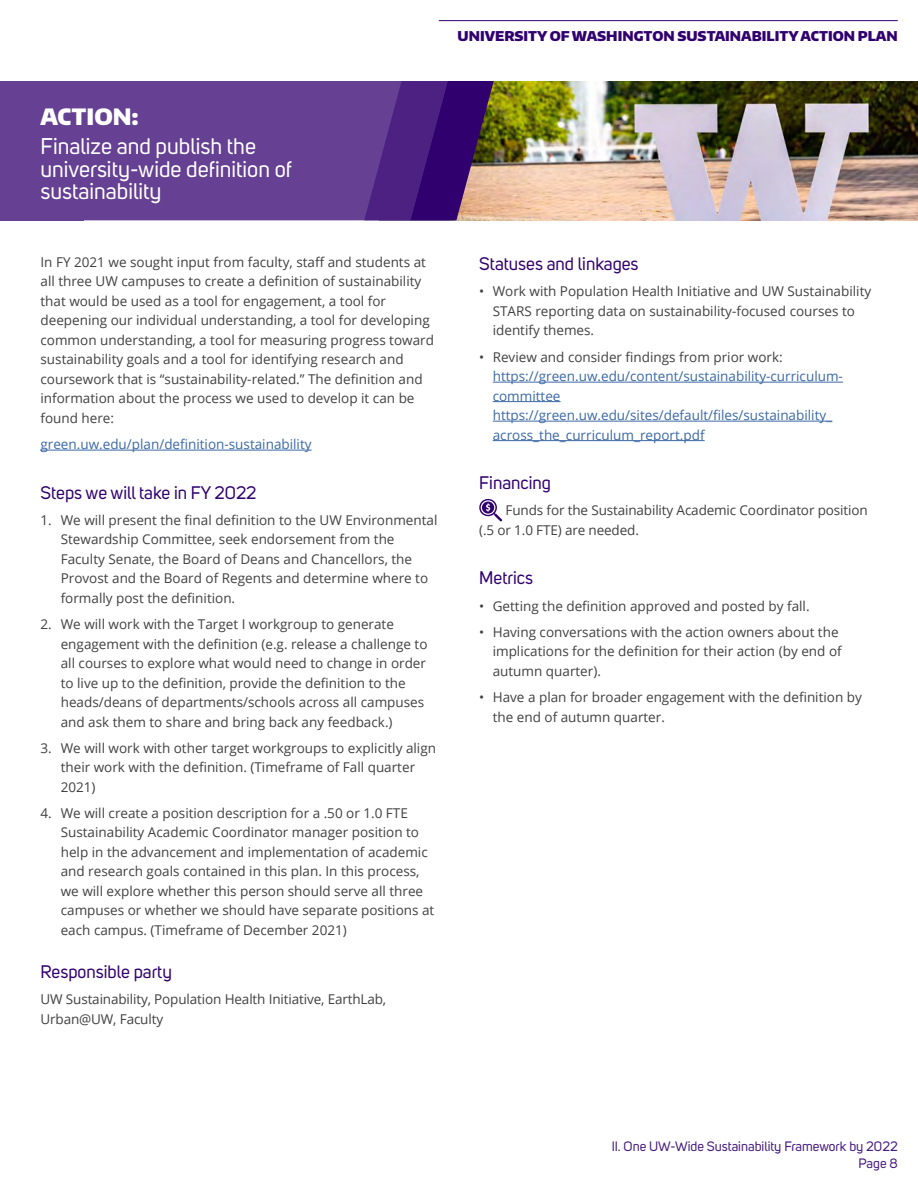
<style>
.page{position:relative;width:918px;height:1188px;background:#fff}
.page>*{position:absolute;margin:0;border:0;box-sizing:border-box;transform-origin:0 0}
.t1{font:22.5px/22.5px "Uni Sans";color:#fff}
.t2{font:900 22.5px "Encode Sans Normal";color:#fff}
.t3{font:18px "Uni Sans";color:#31006f}
.t4{font:13.5px/19.5px "Open Sans";color:#414042}
.t5{font:13.5px/19.5px "Open Sans";color:#3a68a5}
.t6{font:13.5px/16.5px "Uni Sans";color:#461a7e;text-align:right}
.t7{font:900 13.5px "Encode Sans Normal";color:#31006f}
</style>
<div class="page">
<hr style="left:439px;top:20px;width:459px;height:1px;background:#31006f">
<img style="left:494px;top:81px;width:424px;height:139px">
<div style="left:0;top:81px;width:83px;height:139px;background:#654093"></div>
<div style="left:83px;top:81px;width:281px;height:139px;background:#654093"></div>
<hr style="left:40px;top:450px;width:272px;height:1px;background:#3a68a5">
<svg style="left:364px;top:81px;width:130px;height:139px;background:#542a79"></svg>
<hr style="left:493px;top:382px;width:350px;height:1px;background:#3a68a5">
<hr style="left:493px;top:401px;width:68px;height:1px;background:#3a68a5">
<hr style="left:493px;top:421px;width:339px;height:1px;background:#3a68a5">
<hr style="left:493px;top:440px;width:212px;height:1px;background:#3a68a5">
<svg style="left:479px;top:498px;width:23px;height:24px"></svg>
<p class="t7" style="left:458px;top:27px;width:442px">UNIVERSITY OF WASHINGTON SUSTAINABILITY ACTION PLAN</p>
<h1 class="t2" style="left:40px;top:102px;width:100px">ACTION:</h1>
<h1 class="t1" style="left:40px;top:135px;width:253px">Finalize and publish the university-wide definition of sustainability</h1>
<p class="t4" style="left:40px;top:252px;width:395px">In FY 2021 we sought input from faculty, staff and students at all three UW campuses to create a definition of sustainability that would be used as a tool for engagement, a tool for deepening our individual understanding, a tool for developing common understanding, a tool for measuring progress toward sustainability goals and a tool for identifying research and coursework that is “sustainability-related.” The definition and information about the process we used to develop it can be found here:</p>
<p class="t5" style="left:40px;top:434px;width:273px">green.uw.edu/plan/definition-sustainability</p>
<h2 class="t3" style="left:40px;top:482px;width:218px">Steps we will take in FY 2022</h2>
<p class="t4" style="left:61px;top:510px;width:378px;text-indent:-20px">1. We will present the final definition to the UW Environmental Stewardship Committee, seek endorsement from the Faculty Senate, the Board of Deans and Chancellors, the Provost and the Board of Regents and determine where to formally post the definition.</p>
<p class="t4" style="left:61px;top:614px;width:368px;text-indent:-20px">2. We will work with the Target I workgroup to generate engagement with the definition (e.g. release a challenge to all courses to explore what would need to change in order to live up to the definition, provide the definition to the heads/deans of departments/schools across all campuses and ask them to share and bring back any feedback.)</p>
<p class="t4" style="left:61px;top:738px;width:377px;text-indent:-20px">3. We will work with other target workgroups to explicitly align their work with the definition. (Timeframe of Fall quarter<br>2021)</p>
<p class="t4" style="left:61px;top:803px;width:375px;text-indent:-20px">4. We will create a position description for a .50 or 1.0 FTE Sustainability Academic Coordinator manager position to help in the advancement and implementation of academic and research goals contained in this plan. In this process, we will explore whether this person should serve all three campuses or whether we should have separate positions at each campus. (Timeframe of December 2021)</p>
<h2 class="t3" style="left:40px;top:961px;width:133px">Responsible party</h2>
<p class="t4" style="left:40px;top:989px;width:347px">UW Sustainability, Population Health Initiative, EarthLab,<br>Urban@UW, Faculty</p>
<h2 class="t3" style="left:479px;top:253px;width:161px">Statuses and linkages</h2>
<p class="t4" style="left:493px;top:281px;width:380px;text-indent:-14px">• Work with Population Health Initiative and UW Sustainability<br>STARS reporting data on sustainability-focused courses to identify themes.</p>
<p class="t4" style="left:479px;top:347px;width:305px">• Review and consider findings from prior work:</p>
<p class="t5" style="left:493px;top:366px;width:352px">https://green.uw.edu/content/sustainability-curriculum&shy;committee https://green.uw.edu/sites/default/files/sustainability_ across_the_curriculum_report.pdf</p>
<h2 class="t3" style="left:479px;top:472px;width:73px">Financing</h2>
<p class="t4" style="left:479px;top:500px;width:390px;text-indent:26px">Funds for the Sustainability Academic Coordinator position (.5 or 1.0 FTE) are needed.</p>
<h2 class="t3" style="left:479px;top:568px;width:55px">Metrics</h2>
<p class="t4" style="left:479px;top:596px;width:332px">• Getting the definition approved and posted by fall.</p>
<p class="t4" style="left:493px;top:622px;width:350px;text-indent:-14px">• Having conversations with the action owners about the implications for the definition for their action (by end of autumn quarter).</p>
<p class="t4" style="left:493px;top:687px;width:371px;text-indent:-14px">• Have a plan for broader engagement with the definition by the end of autumn quarter.</p>
<p class="t6" style="left:612px;top:1138px;width:288px">II. One UW-Wide Sustainability Framework by 2022<br>Page 8</p>
</div>
